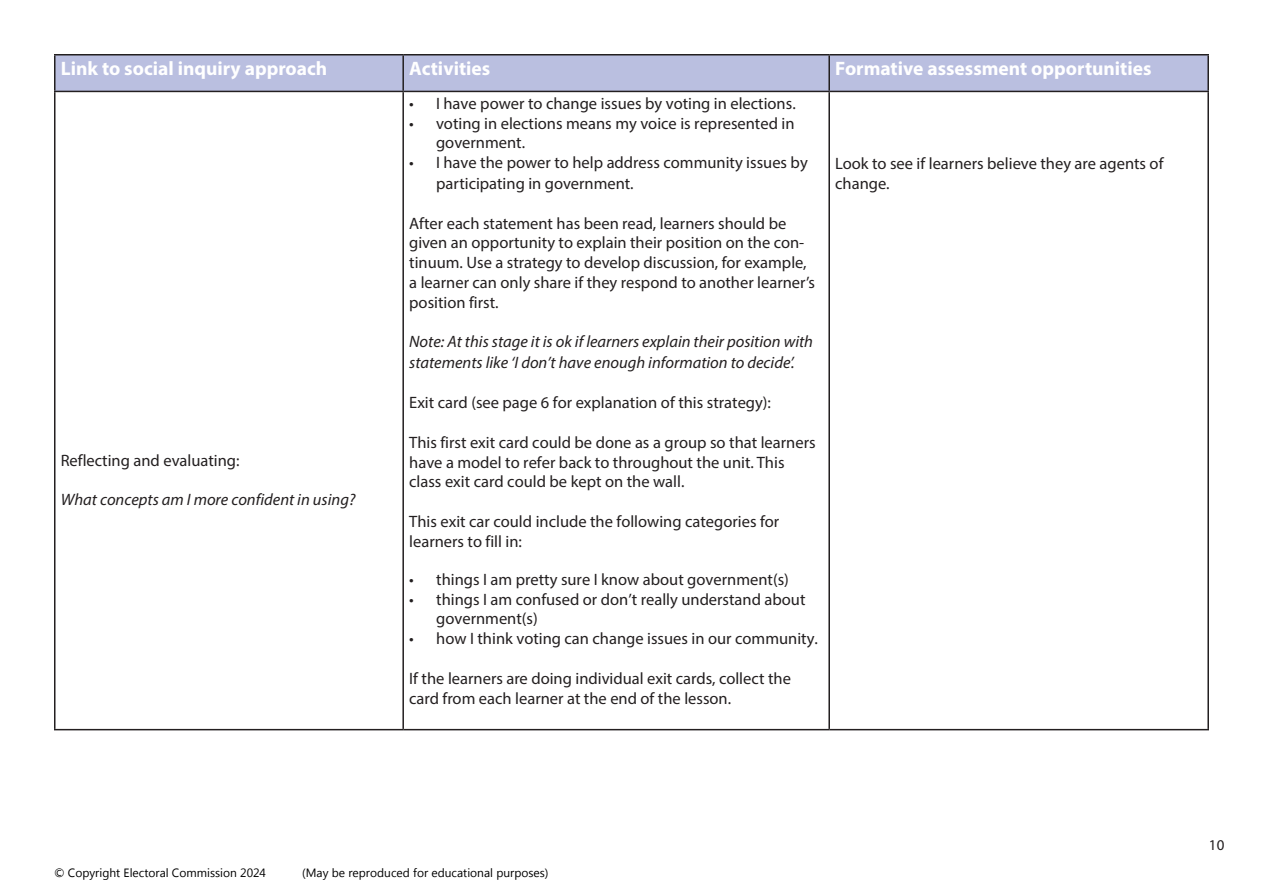
<style>
.page{position:relative;width:1263px;height:893px;background:#fff}
.page>*{position:absolute;margin:0;border:0;box-sizing:border-box;transform-origin:0 0}
.t1{font:700 19.5px "Myriad Pro";color:#fff}
.t2{font:16.5px/19.8px "Myriad Pro";color:#231f20}
.t3{font:italic 16.5px/20.5px "Myriad Pro";color:#231f20}
.t4{font:15px "Myriad Pro";color:#231f20}
.t5{font:12px "Myanmar Text";color:#000}
</style>
<div class="page">
<div style="left:56px;top:56px;width:1151px;height:35px;background:#babfe0"></div>
<hr style="left:54px;top:54px;width:349px;height:2px;background:#231f20">
<hr style="left:54px;top:56px;width:2px;height:35px;background:#231f20">
<hr style="left:403px;top:54px;width:426px;height:2px;background:#231f20">
<hr style="left:402px;top:56px;width:2px;height:35px;background:#231f20">
<hr style="left:829px;top:54px;width:380px;height:2px;background:#231f20">
<hr style="left:828px;top:56px;width:2px;height:35px;background:#231f20">
<hr style="left:1207px;top:56px;width:2px;height:35px;background:#231f20">
<hr style="left:54px;top:91px;width:349px;height:1px;background:#231f20">
<hr style="left:54px;top:92px;width:2px;height:637px;background:#231f20">
<hr style="left:403px;top:91px;width:426px;height:1px;background:#231f20">
<hr style="left:402px;top:92px;width:2px;height:637px;background:#231f20">
<hr style="left:829px;top:91px;width:380px;height:1px;background:#231f20">
<hr style="left:828px;top:92px;width:2px;height:637px;background:#231f20">
<hr style="left:1207px;top:92px;width:2px;height:637px;background:#231f20">
<hr style="left:54px;top:729px;width:349px;height:1px;background:#231f20">
<hr style="left:403px;top:729px;width:426px;height:1px;background:#231f20">
<hr style="left:829px;top:729px;width:380px;height:1px;background:#231f20">
<p class="t1" style="left:61px;top:56px;width:268px">Link to social inquiry approach</p>
<p class="t1" style="left:409px;top:56px;width:83px">Activities</p>
<p class="t1" style="left:835px;top:56px;width:318px">Formative assessment opportunities</p>
<p class="t2" style="left:61px;top:451px;width:180px">Reflecting and evaluating:</p>
<p class="t3" style="left:61px;top:489px;width:296px">What concepts am I more confident in using?</p>
<p class="t2" style="left:409px;top:94px;width:388px">• I have power to change issues by voting in elections.</p>
<p class="t2" style="left:436px;top:114px;width:360px;line-height:19px;text-indent:-27px">• voting in elections means my voice is represented in government.</p>
<p class="t2" style="left:409px;top:152px;width:400px">• I have the power to help address community issues by</p>
<p class="t2" style="left:436px;top:173px;width:199px">participating in government.</p>
<p class="t2" style="left:409px;top:213px;width:407px">After each statement has been read, learners should be given an opportunity to explain their position on the con&shy;tinuum. Use a strategy to develop discussion, for example, a learner can only share if they respond to another learner’s position first.</p>
<p class="t3" style="left:409px;top:331px;width:405px">Note: At this stage it is ok if learners explain their position with statements like ‘I don’t have enough information to decide’.</p>
<p class="t2" style="left:409px;top:392px;width:363px">Exit card (see page 6 for explanation of this strategy):</p>
<p class="t2" style="left:409px;top:432px;width:408px">This first exit card could be done as a group so that learners have a model to refer back to throughout the unit. This class exit card could be kept on the wall.</p>
<p class="t2" style="left:409px;top:511px;width:372px">This exit car could include the following categories for learners to fill in:</p>
<p class="t2" style="left:409px;top:569px;width:381px">• things I am pretty sure I know about government(s)</p>
<p class="t2" style="left:436px;top:589px;width:371px;line-height:19px;text-indent:-27px">• things I am confused or don’t really understand about government(s)</p>
<p class="t2" style="left:409px;top:628px;width:410px">• how I think voting can change issues in our community.</p>
<p class="t2" style="left:409px;top:668px;width:383px">If the learners are doing individual exit cards, collect the card from each learner at the end of the lesson.</p>
<p class="t2" style="left:835px;top:154px;width:330px">Look to see if learners believe they are agents of change.</p>
<p class="t5" style="left:54px;top:866px;width:214px">© Copyright Electoral Commission 2024</p>
<p class="t5" style="left:302px;top:866px;width:248px">(May be reproduced for educational purposes)</p>
<p class="t4" style="left:1209px;top:836px;width:17px">10</p>
</div>
